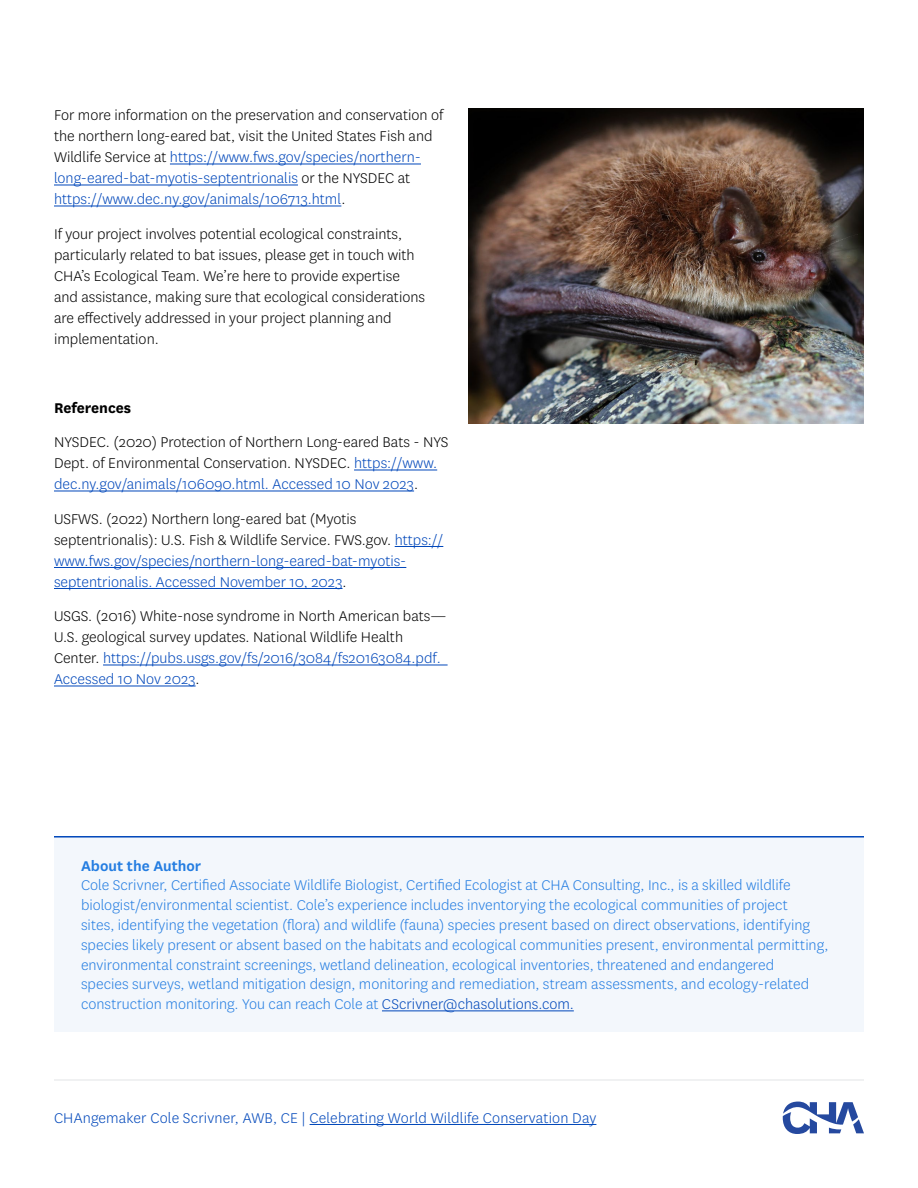
<style>
.page{position:relative;width:918px;height:1188px;background:#fff}
.page>*{position:absolute;margin:0;border:0;box-sizing:border-box;transform-origin:0 0}
.t1{font:300 16.5px/21px "National";color:#000}
.t2{font:300 16.5px/19.8px "National";color:#247de1}
.t3{font:300 16.5px/21px "National";color:#0047ba}
.t4{font:600 16.5px "National";color:#247de1}
.t5{font:700 16.5px "National";color:#000}
.s1{color:#0047ba}
.s2{color:#000}
</style>
<div class="page">
<hr style="left:54px;top:1079px;width:810px;height:2px;background:#e6e7e8">
<hr style="left:310px;top:1124px;width:286px;height:1px;background:#0047ba">
<svg style="left:783px;top:1102px;width:81px;height:32px"></svg>
<img style="left:468px;top:108px;width:396px;height:315px">
<div style="left:54px;top:836px;width:810px;height:196px;background:#f3f7fc"></div>
<hr style="left:382px;top:1010px;width:192px;height:1px;background:#0047ba">
<hr style="left:54px;top:836px;width:810px;height:2px;background:#0047ba">
<hr style="left:170px;top:164px;width:251px;height:1px;background:#0047ba">
<hr style="left:54px;top:185px;width:244px;height:1px;background:#0047ba">
<hr style="left:54px;top:206px;width:287px;height:1px;background:#0047ba">
<hr style="left:354px;top:470px;width:83px;height:1px;background:#0047ba">
<hr style="left:54px;top:491px;width:360px;height:1px;background:#0047ba">
<hr style="left:395px;top:546px;width:48px;height:1px;background:#0047ba">
<hr style="left:54px;top:567px;width:352px;height:1px;background:#0047ba">
<hr style="left:54px;top:588px;width:289px;height:1px;background:#0047ba">
<hr style="left:103px;top:665px;width:345px;height:1px;background:#0047ba">
<hr style="left:54px;top:686px;width:142px;height:1px;background:#0047ba">
<p class="t1" style="left:54px;top:104px;width:391px">For more information on the preservation and conservation of the northern long-eared bat, visit the United States Fish and Wildlife Service at <span class="s1">https://www.fws.gov/species/northern&shy;long-eared-bat-myotis-septentrionalis</span> or the NYSDEC at <span class="s1">https://www.dec.ny.gov/animals/106713.html</span>.</p>
<p class="t1" style="left:54px;top:223px;width:373px">If your project involves potential ecological constraints, particularly related to bat issues, please get in touch with CHA’s Ecological Team. We’re here to provide expertise and assistance, making sure that ecological considerations are effectively addressed in your project planning and implementation.</p>
<p class="t5" style="left:54px;top:396px;width:79px">References</p>
<p class="t1" style="left:54px;top:431px;width:396px">NYSDEC. (2020) Protection of Northern Long-eared Bats - NYS<br>Dept. of Environmental Conservation. NYSDEC. <span class="s1">https://www. dec.ny.gov/animals/106090.html. Accessed 10 Nov 2023</span>.</p>
<p class="t3" style="left:54px;top:508px;width:391px"><span class="s2">USFWS. (2022) Northern long-eared bat (Myotis septentrionalis): U.S. Fish &amp; Wildlife Service. FWS.gov.</span> https:// www.fws.gov/species/northern-long-eared-bat-myotis&shy;septentrionalis. Accessed November 10, 2023<span class="s2">.</span></p>
<p class="t1" style="left:54px;top:605px;width:394px">USGS. (2016) White-nose syndrome in North American bats— U.S. geological survey updates. National Wildlife Health Center. <span class="s1">https://pubs.usgs.gov/fs/2016/3084/fs20163084.pdf.<br>Accessed 10 Nov 2023</span>.</p>
<p class="t4" style="left:81px;top:854px;width:122px">About the Author</p>
<p class="t2" style="left:81px;top:875px;width:749px">Cole Scrivner, Certified Associate Wildlife Biologist, Certified Ecologist at CHA Consulting, Inc., is a skilled wildlife biologist/environmental scientist. Cole’s experience includes inventorying the ecological communities of project<br>sites, identifying the vegetation (flora) and wildlife (fauna) species present based on direct observations, identifying species likely present or absent based on the habitats and ecological communities present, environmental permitting, environmental constraint screenings, wetland delineation, ecological inventories, threatened and endangered<br>species surveys, wetland mitigation design, monitoring and remediation, stream assessments, and ecology-related construction monitoring. You can reach Cole at <span class="s1">CScrivner@chasolutions.com.</span></p>
<p class="t3" style="left:54px;top:1107px;width:544px">CHAngemaker Cole Scrivner, AWB, CE | Celebrating World Wildlife Conservation Day</p>
</div>
